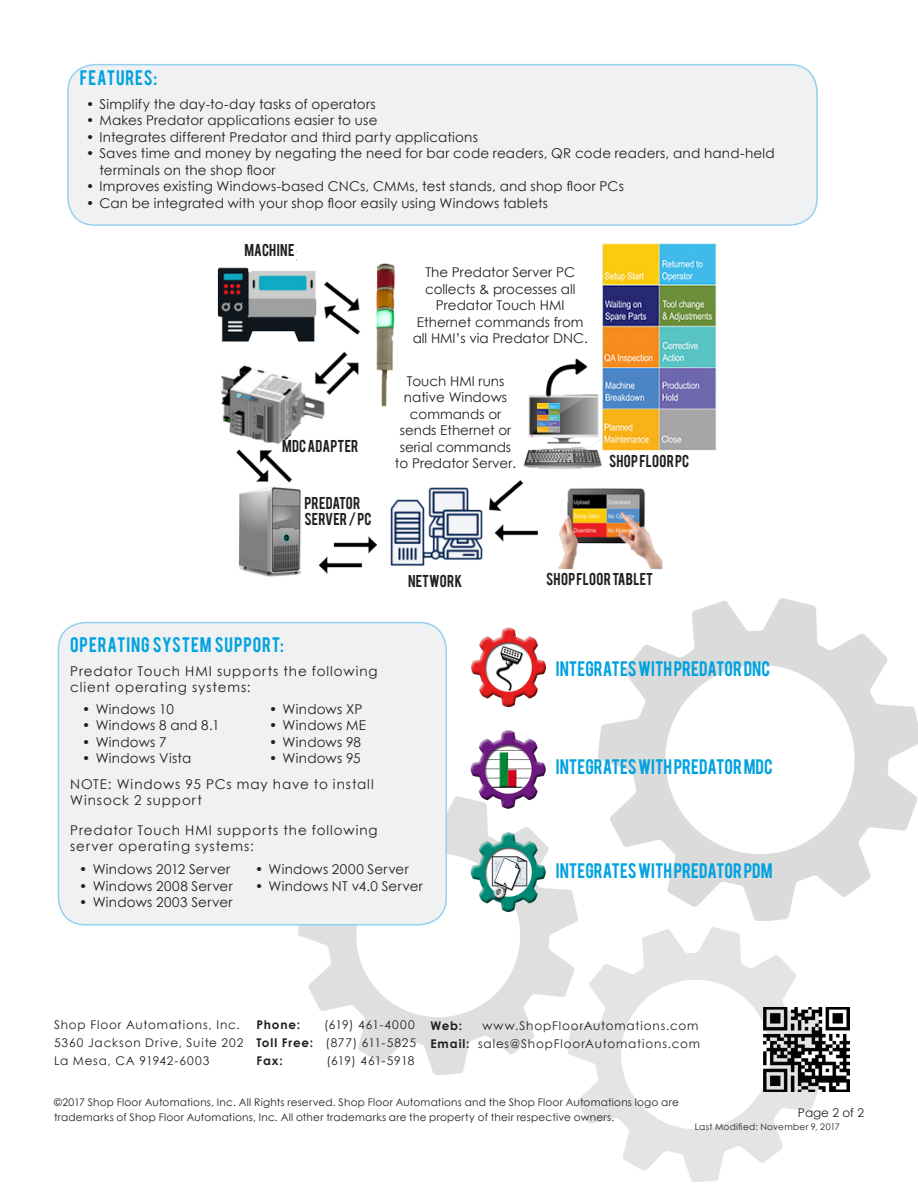
<style>
.page{position:relative;width:918px;height:1188px;background:#fff}
.page>*{position:absolute;margin:0;border:0;box-sizing:border-box;transform-origin:0 0}
.t1{font:16.5px "Bebas";letter-spacing:.005em;color:#00a2df}
.t2{font:16.5px "Bebas";letter-spacing:.055em;color:#00a2df}
.t3{font:13.5px/16.5px "Century Gothic";letter-spacing:.015em;color:#231f20;text-align:center}
.t4{font:13.5px/16.5px "Century Gothic";letter-spacing:.065em;color:#231f20}
.t5{font:13.5px "Bebas";letter-spacing:.02em;color:#231f20}
.t6{font:13.5px "Bebas";color:#231f20}
.t7{font:12px "Century Gothic";letter-spacing:.07em;color:#231f20}
.t8{font:700 12px "Century Gothic";letter-spacing:.07em;color:#231f20}
.t9{font:12px "Century Gothic";letter-spacing:.01em;color:#231f20}
.t10{font:10.5px/15px "Century Gothic";letter-spacing:.02em;color:#231f20}
.t11{font:9px "Century Gothic";letter-spacing:.03em;color:#231f20}
.s1{font-weight:700}
</style>
<div class="page">
<img style="left:823px;top:1007px;width:26px;height:84px">
<img style="left:598px;top:598px;width:320px;height:322px">
<img style="left:299px;top:796px;width:279px;height:279px">
<img style="left:568px;top:928px;width:255px;height:254px">
<div style="left:68px;top:65px;width:749px;height:160px;background:#f0f1f2;border-radius:27px"></div>
<div style="left:67px;top:64px;width:751px;height:162px;border:2px solid #94d0f0;border-radius:27px"></div>
<div style="left:58px;top:623px;width:388px;height:302px;background:#f0f1f2;border-radius:27px"></div>
<div style="left:58px;top:622px;width:389px;height:303px;border:2px solid #94d0f0;border-radius:27px"></div>
<img style="left:471px;top:627px;width:76px;height:81px">
<img style="left:467px;top:730px;width:82px;height:83px">
<img style="left:467px;top:829px;width:82px;height:86px">
<img style="left:217px;top:243px;width:503px;height:359px">
<p class="t2" style="left:80px;top:65px;width:79px">FEATURES:</p>
<p class="t3" style="left:86px;top:95px;width:291px">• Simplify the day-to-day tasks of operators</p>
<p class="t3" style="left:86px;top:112px;width:293px">• Makes Predator applications easier to use</p>
<p class="t3" style="left:86px;top:128px;width:394px">• Integrates different Predator and third party applications</p>
<p class="t3" style="left:100px;top:145px;width:677px;text-align:left;text-indent:-13px">• Saves time and money by negating the need for bar code readers, QR code readers, and hand-held terminals on the shop floor</p>
<p class="t3" style="left:86px;top:178px;width:539px">• Improves existing Windows-based CNCs, CMMs, test stands, and shop floor PCs</p>
<p class="t3" style="left:86px;top:194px;width:464px">• Can be integrated with your shop floor easily using Windows tablets</p>
<p class="t5" style="left:244px;top:240px;width:52px">MACHINE</p>
<p class="t5" style="left:282px;top:437px;width:78px">MDC ADAPTER</p>
<p class="t6" style="left:304px;top:493px;width:58px">PREDATOR</p>
<p class="t6" style="left:304px;top:509px;width:68px">SERVER / PC</p>
<p class="t3" style="left:425px;top:264px;width:151px">The Predator Server PC</p>
<p class="t3" style="left:425px;top:280px;width:152px">collects &amp; processes all<br>Predator Touch HMI</p>
<p class="t3" style="left:413px;top:313px;width:177px">Ethernet commands from all HMI’s via Predator DNC.</p>
<p class="t3" style="left:395px;top:372px;width:123px">Touch HMI runs native Windows commands or sends Ethernet or serial commands to Predator Server.</p>
<p class="t5" style="left:609px;top:451px;width:82px">SHOP FLOOR PC</p>
<p class="t5" style="left:408px;top:571px;width:56px">NETWORK</p>
<p class="t5" style="left:546px;top:569px;width:108px">SHOP FLOOR TABLET</p>
<p class="t2" style="left:70px;top:632px;width:215px">OPERATING SYSTEM SUPPORT:</p>
<p class="t4" style="left:70px;top:662px;width:309px">Predator Touch HMI supports the following client operating systems:</p>
<p class="t3" style="left:82px;top:700px;width:93px">• Windows 10</p>
<p class="t3" style="left:82px;top:717px;width:139px">• Windows 8 and 8.1</p>
<p class="t3" style="left:82px;top:733px;width:86px">• Windows 7</p>
<p class="t3" style="left:82px;top:750px;width:111px">• Windows Vista</p>
<p class="t3" style="left:269px;top:700px;width:95px">• Windows XP</p>
<p class="t3" style="left:269px;top:717px;width:98px">• Windows ME</p>
<p class="t3" style="left:269px;top:733px;width:94px">• Windows 98</p>
<p class="t3" style="left:269px;top:750px;width:93px">• Windows 95</p>
<p class="t1" style="left:556px;top:656px;width:216px">INTEGRATES WITH PREDATOR DNC</p>
<p class="t1" style="left:556px;top:755px;width:218px">INTEGRATES WITH PREDATOR MDC</p>
<p class="t4" style="left:70px;top:775px;width:305px">NOTE: Windows 95 PCs may have to install<br>Winsock 2 support</p>
<p class="t4" style="left:70px;top:821px;width:309px">Predator Touch HMI supports the following server operating systems:</p>
<p class="t3" style="left:79px;top:861px;width:153px">• Windows 2012 Server</p>
<p class="t3" style="left:79px;top:878px;width:155px">• Windows 2008 Server</p>
<p class="t3" style="left:79px;top:894px;width:155px">• Windows 2003 Server</p>
<p class="t3" style="left:255px;top:861px;width:155px">• Windows 2000 Server</p>
<p class="t3" style="left:255px;top:878px;width:170px">• Windows NT v4.0 Server</p>
<p class="t1" style="left:556px;top:859px;width:218px">INTEGRATES WITH PREDATOR PDM</p>
<p class="t7" style="left:54px;top:1016px;width:187px">Shop Floor Automations, Inc.</p>
<p class="t7" style="left:54px;top:1034px;width:191px">5360 Jackson Drive, Suite 202</p>
<p class="t7" style="left:54px;top:1052px;width:157px">La Mesa, CA 91942-6003</p>
<p class="t10" style="left:54px;top:1094px;width:626px">©2017 Shop Floor Automations, Inc. All Rights reserved. Shop Floor Automations and the Shop Floor Automations logo are trademarks of Shop Floor Automations, Inc. All other trademarks are the property of their respective owners.</p>
<p class="t8" style="left:256px;top:1016px;width:45px">Phone:</p>
<p class="t7" style="left:324px;top:1016px;width:92px">(619) 461-4000</p>
<p class="t7" style="left:256px;top:1034px;width:161px"><span class="s1">Toll Free:</span> (877) 611-5825</p>
<p class="t8" style="left:256px;top:1052px;width:28px">Fax:</p>
<p class="t9" style="left:327px;top:1052px;width:89px">(619) 461-5918</p>
<p class="t8" style="left:430px;top:1016px;width:33px">Web:</p>
<p class="t7" style="left:482px;top:1017px;width:218px">www.ShopFloorAutomations.com</p>
<p class="t7" style="left:430px;top:1035px;width:271px"><span class="s1">Email:</span> sales@ShopFloorAutomations.com</p>
<p class="t7" style="left:798px;top:1104px;width:68px">Page 2 of 2</p>
<p class="t11" style="left:695px;top:1120px;width:147px">Last Modified: November 9, 2017</p>
</div>
